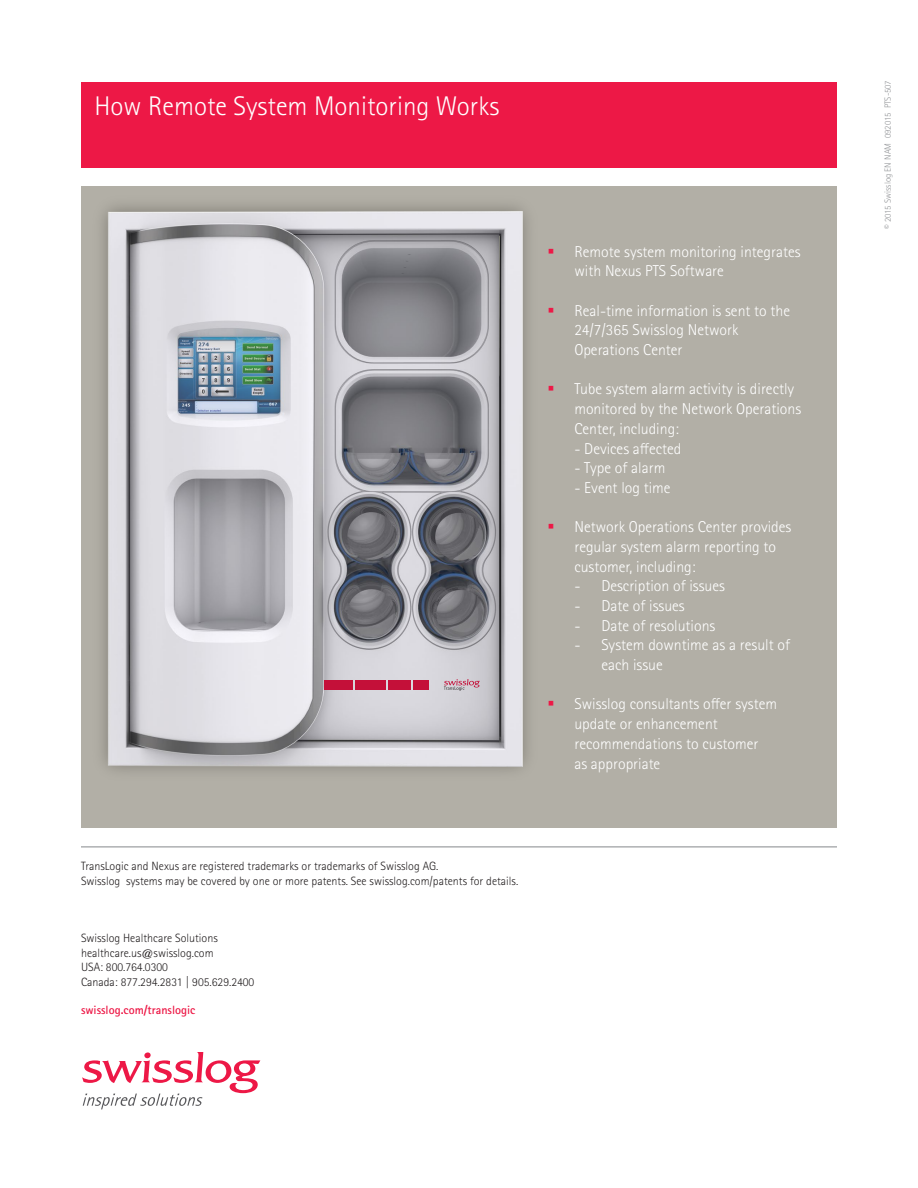
<style>
.page{position:relative;width:918px;height:1188px;background:#fff}
.page>*{position:absolute;margin:0;border:0;box-sizing:border-box;transform-origin:0 0}
.Body_Text{font:300 27px "Rotis Sans Serif Pro";color:#fff}
.Body_Text-2{font:300 15.75px/19.6px "Rotis Sans Serif Pro";color:#fff}
.Body_Text-3{font:300 12px "Rotis Sans Serif Pro";color:#231f20}
.Body_Text-4{font:700 12px "Rotis Sans Serif Pro";color:#ed1846}
.t1{font:300 9px "Rotis Sans Serif Pro";color:#939598}
.s1{color:#ed1846}
</style>
<div class="page">
<div style="left:81px;top:186px;width:756px;height:642px;background:#b2afa6"></div>
<img style="left:102px;top:205px;width:426px;height:567px">
<div style="left:414px;top:681px;width:15px;height:9px;background:#c41039"></div>
<div style="left:388px;top:681px;width:23px;height:9px;background:#c41039"></div>
<div style="left:355px;top:681px;width:30px;height:9px;background:#c41039"></div>
<div style="left:324px;top:681px;width:28px;height:9px;background:#c41039"></div>
<svg style="left:444px;top:679px;width:36px;height:12px"></svg>
<svg style="left:82px;top:1052px;width:178px;height:57px"></svg>
<hr style="left:81px;top:846px;width:756px;height:1px;background:#939598">
<div style="left:81px;top:83px;width:756px;height:85px;background:#ed1846"></div>
<p class="Body_Text" style="left:94px;top:90px;width:406px">How Remote System Monitoring Works</p>
<p class="Body_Text-2" style="left:574px;top:242px;width:228px;text-indent:-27px"><span class="s1">▪</span> Remote system monitoring integrates with Nexus PTS Software</p>
<p class="Body_Text-2" style="left:547px;top:301px;width:244px"><span class="s1">▪</span> Real-time information is sent to the</p>
<p class="Body_Text-2" style="left:574px;top:320px;width:166px">24/7/365 Swisslog Network</p>
<p class="Body_Text-2" style="left:574px;top:340px;width:110px">Operations Center</p>
<p class="Body_Text-2" style="left:547px;top:380px;width:248px"><span class="s1">▪</span> Tube system alarm activity is directly</p>
<p class="Body_Text-2" style="left:574px;top:399px;width:228px">monitored by the Network Operations</p>
<p class="Body_Text-2" style="left:574px;top:419px;width:106px">Center, including:</p>
<p class="Body_Text-2" style="left:574px;top:439px;width:109px">- Devices affected</p>
<p class="Body_Text-2" style="left:574px;top:458px;width:92px">- Type of alarm</p>
<p class="Body_Text-2" style="left:574px;top:478px;width:98px">- Event log time</p>
<p class="Body_Text-2" style="left:574px;top:517px;width:218px;text-indent:-27px"><span class="s1">▪</span> Network Operations Center provides regular system alarm reporting to customer, including:</p>
<p class="Body_Text-2" style="left:574px;top:576px;width:152px">- Description of issues</p>
<p class="Body_Text-2" style="left:574px;top:596px;width:112px">- Date of issues</p>
<p class="Body_Text-2" style="left:574px;top:616px;width:143px">- Date of resolutions</p>
<p class="Body_Text-2" style="left:601px;top:635px;width:190px;text-indent:-27px">- System downtime as a result of each issue</p>
<p class="Body_Text-2" style="left:574px;top:695px;width:204px;text-indent:-27px"><span class="s1">▪</span> Swisslog consultants offer system update or enhancement recommendations to customer<br>as appropriate</p>
<p class="Body_Text-3" style="left:81px;top:859px;width:359px">TransLogic and Nexus are registered trademarks or trademarks of Swisslog AG.</p>
<p class="Body_Text-3" style="left:81px;top:874px;width:439px">Swisslog systems may be covered by one or more patents. See swisslog.com/patents for details.</p>
<p class="Body_Text-3" style="left:81px;top:931px;width:138px">Swisslog Healthcare Solutions</p>
<p class="Body_Text-3" style="left:81px;top:946px;width:134px">healthcare.us@swisslog.com</p>
<p class="Body_Text-3" style="left:81px;top:960px;width:89px">USA: 800.764.0300</p>
<p class="Body_Text-3" style="left:81px;top:975px;width:175px">Canada: 877.294.2831 | 905.629.2400</p>
<p class="Body_Text-4" style="left:81px;top:1003px;width:116px">swisslog.com/translogic</p>
<p class="t1" style="left:883px;top:229px;width:150px;rotate:-90deg">© 2015 Swisslog EN NAM 092015 PTS-507</p>
</div>
